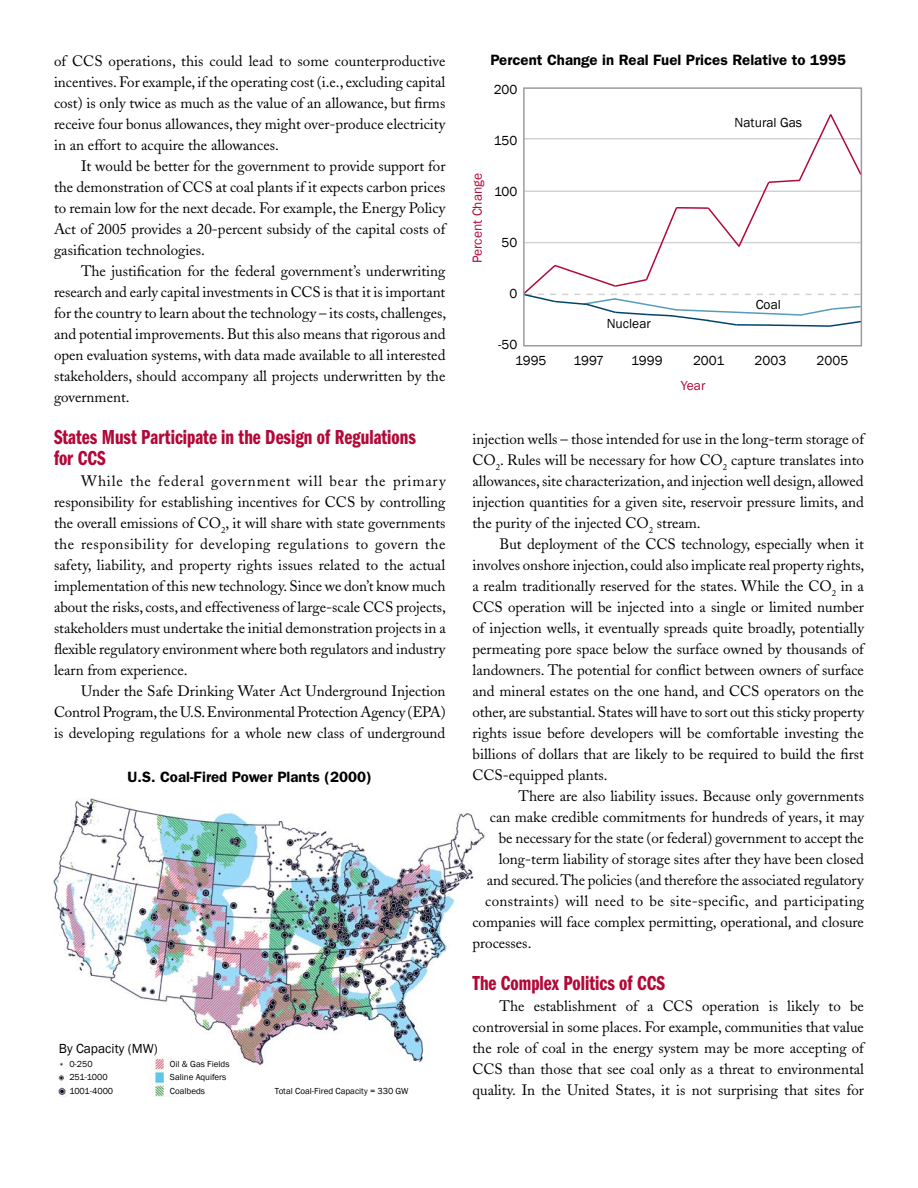
<style>
.page{position:relative;width:918px;height:1188px;background:#fff}
.page>*{position:absolute;margin:0;border:0;box-sizing:border-box;transform-origin:0 0}
.t1{font:21px/21px "Franklin Gothic Demi Cmpr";color:#b20838}
.t2{font:15px/21px "Adobe Caslon";color:#000;text-align:justify}
.t3{font:600 15px "Franklin Gothic";color:#000}
.t4{font:15px "Adobe Caslon";letter-spacing:.02em;color:#000}
.t5{font:13.5px/15.6px "Franklin Gothic";color:#000}
.t6{font:13.5px "Franklin Gothic";color:#b20838}
.t7{font:9px "Franklin Gothic";color:#000}
</style>
<div class="page">
<img style="left:54px;top:798px;width:430px;height:299px">
<div style="left:270px;top:1077px;width:131px;height:17px;background:#fff"></div>
<div style="left:69px;top:1054px;width:55px;height:46px;background:#fff"></div>
<div style="left:165px;top:1060px;width:55px;height:35px;background:#fff"></div>
<div style="left:58px;top:1029px;width:132px;height:28px;background:#fff"></div>
<svg style="left:523px;top:87px;width:340px;height:260px"></svg>
<p class="t2" style="left:54px;top:50px;width:393px">of CCS operations, this could lead to some counterproductive incentives. For example, if the operating cost (i.e., excluding capital cost) is only twice as much as the value of an allowance, but firms receive four bonus allowances, they might over-produce electricity in an effort to acquire the allowances.</p>
<p class="t2" style="left:54px;top:155px;width:393px;text-indent:27px">It would be better for the government to provide support for the demonstration of CCS at coal plants if it expects carbon prices to remain low for the next decade. For example, the Energy Policy Act of 2005 provides a 20-percent subsidy of the capital costs of gasification technologies.</p>
<p class="t2" style="left:54px;top:260px;width:394px;text-indent:27px">The justification for the federal government’s underwriting research and early capital investments in CCS is that it is important for the country to learn about the technology – its costs, challenges, and potential improvements. But this also means that rigorous and open evaluation systems, with data made available to all interested stakeholders, should accompany all projects underwritten by the government.</p>
<h1 class="t1" style="left:54px;top:426px;width:363px">States Must Participate in the Design of Regulations for CCS</h1>
<p class="t2" style="left:54px;top:470px;width:394px;text-indent:27px">While the federal government will bear the primary responsibility for establishing incentives for CCS by controlling the overall emissions of CO<sub>2</sub>, it will share with state governments the responsibility for developing regulations to govern the safety, liability, and property rights issues related to the actual implementation of this new technology. Since we don’t know much about the risks, costs, and effectiveness of large-scale CCS projects, stakeholders must undertake the initial demonstration projects in a flexible regulatory environment where both regulators and industry learn from experience.</p>
<p class="t2" style="left:54px;top:680px;width:393px;text-indent:27px">Under the Safe Drinking Water Act Underground Injection Control Program, the U.S. Environmental Protection Agency (EPA) is developing regulations for a whole new class of underground</p>
<p class="t3" style="left:128px;top:768px;width:246px">U.S. Coal-Fired Power Plants (2000)</p>
<p class="t5" style="left:59px;top:1041px;width:100px">By Capacity (MW)</p>
<p class="t7" style="left:69px;top:1058px;width:25px">0-250</p>
<p class="t7" style="left:170px;top:1058px;width:61px">Oil &amp; Gas Fields</p>
<p class="t7" style="left:69px;top:1072px;width:40px">251-1000</p>
<p class="t7" style="left:170px;top:1072px;width:58px">Saline Aquifers</p>
<p class="t7" style="left:69px;top:1086px;width:45px">1001-4000</p>
<p class="t7" style="left:170px;top:1086px;width:37px">Coalbeds</p>
<p class="t7" style="left:275px;top:1086px;width:135px">Total Coal-Fired Capacity = 330 GW</p>
<p class="t3" style="left:490px;top:51px;width:357px">Percent Change in Real Fuel Prices Relative to 1995</p>
<p class="t5" style="left:494px;top:82px;width:25px">200</p>
<p class="t5" style="left:494px;top:133px;width:25px">150</p>
<p class="t6" style="left:469px;top:263px;width:92px;rotate:-90deg">Percent Change</p>
<p class="t5" style="left:494px;top:184px;width:25px">100</p>
<p class="t5" style="left:502px;top:235px;width:17px">50</p>
<p class="t5" style="left:510px;top:286px;width:9px">0</p>
<p class="t5" style="left:515px;top:337px;width:33px;text-indent:-17px">-50<br>1995</p>
<p class="t5" style="left:735px;top:115px;width:69px">Natural Gas</p>
<p class="t5" style="left:607px;top:316px;width:46px">Nuclear</p>
<p class="t5" style="left:756px;top:297px;width:27px">Coal</p>
<p class="t5" style="left:574px;top:353px;width:32px">1997</p>
<p class="t5" style="left:631px;top:353px;width:33px">1999</p>
<p class="t5" style="left:693px;top:353px;width:33px">2001</p>
<p class="t5" style="left:755px;top:353px;width:33px">2003</p>
<p class="t5" style="left:817px;top:353px;width:33px">2005</p>
<p class="t6" style="left:681px;top:377px;width:26px">Year</p>
<p class="t2" style="left:472px;top:428px;width:393px">injection wells – those intended for use in the long-term storage of CO<sub>2</sub>. Rules will be necessary for how CO<sub>2</sub> capture translates into allowances, site characterization, and injection well design, allowed injection quantities for a given site, reservoir pressure limits, and the purity of the injected CO<sub>2</sub> stream.</p>
<p class="t2" style="left:472px;top:533px;width:393px;text-indent:27px">But deployment of the CCS technology, especially when it involves onshore injection, could also implicate real property rights, a realm traditionally reserved for the states. While the CO<sub>2</sub> in a CCS operation will be injected into a single or limited number of injection wells, it eventually spreads quite broadly, potentially permeating pore space below the surface owned by thousands of landowners. The potential for conflict between owners of surface and mineral estates on the one hand, and CCS operators on the other, are substantial. States will have to sort out this sticky property rights issue before developers will be comfortable investing the billions of dollars that are likely to be required to build the first CCS-equipped plants.</p>
<p class="t2" style="left:519px;top:785px;width:347px">There are also liability issues. Because only governments</p>
<p class="t2" style="left:490px;top:806px;width:376px">can make credible commitments for hundreds of years, it may</p>
<p class="t2" style="left:499px;top:827px;width:367px">be necessary for the state (or federal) government to accept the</p>
<p class="t2" style="left:499px;top:848px;width:367px">long-term liability of storage sites after they have been closed</p>
<p class="t2" style="left:487px;top:869px;width:378px">and secured. The policies (and therefore the associated regulatory</p>
<p class="t4" style="left:485px;top:892px;width:381px">constraints) will need to be site-specific, and participating</p>
<p class="t2" style="left:472px;top:911px;width:393px">companies will face complex permitting, operational, and closure</p>
<p class="t2" style="left:472px;top:932px;width:60px">processes.</p>
<h1 class="t1" style="left:472px;top:972px;width:194px">The Complex Politics of CCS</h1>
<p class="t2" style="left:472px;top:995px;width:393px;text-indent:27px">The establishment of a CCS operation is likely to be controversial in some places. For example, communities that value the role of coal in the energy system may be more accepting of CCS than those that see coal only as a threat to environmental quality. In the United States, it is not surprising that sites for</p>
</div>
